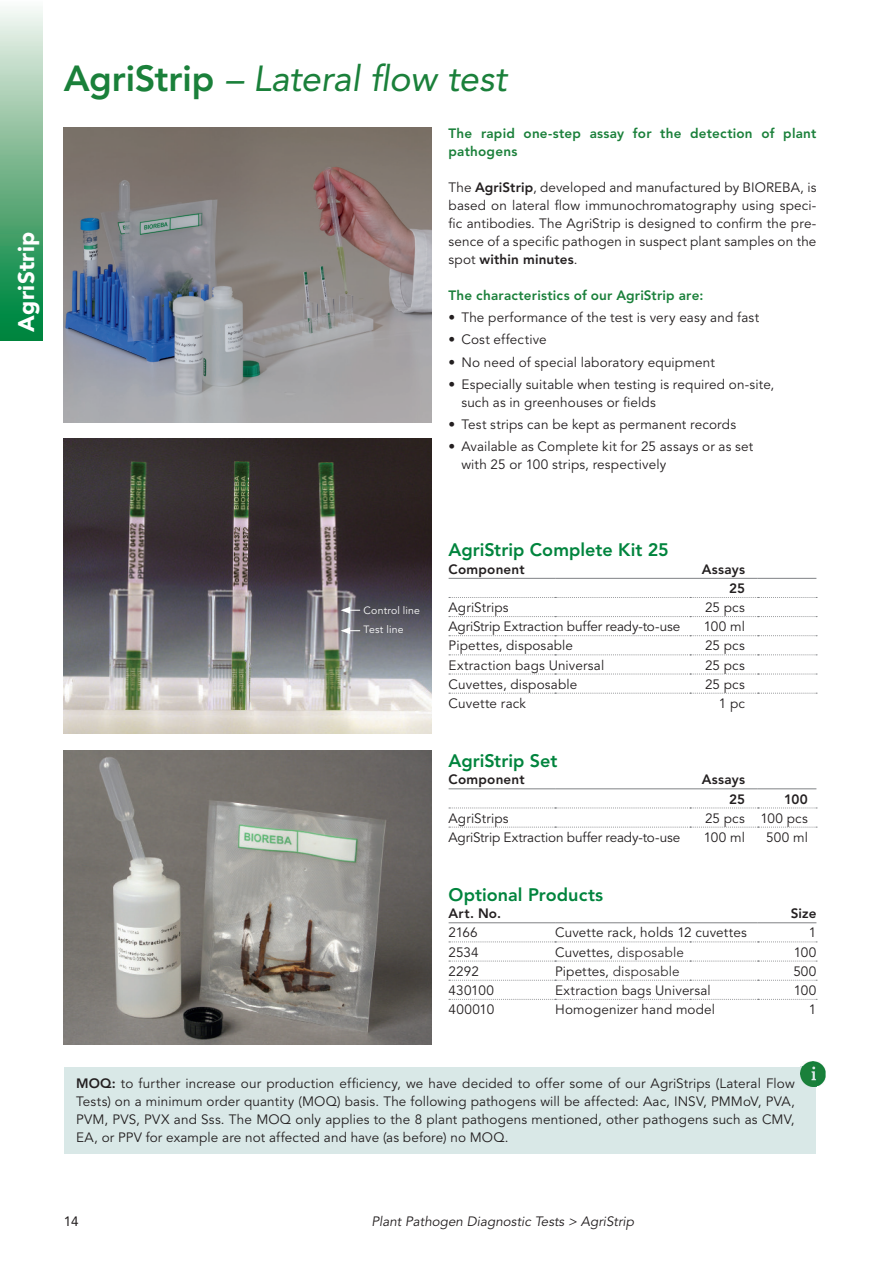
<style>
.page{position:relative;width:893px;height:1263px;background:#fff}
.page>*{position:absolute;margin:0;border:0;box-sizing:border-box;transform-origin:0 0}
.t1{font:italic 36px "Avenir LT Std";letter-spacing:-.01em;color:#1a803a}
.t2{font:900 22.5px "Avenir LT Std";letter-spacing:.015em;color:#fff}
.t3{font:800 18px "Avenir LT Std";color:#00843d}
.t4{font:13.5px/18px "Avenir LT Std";letter-spacing:.01em;color:#231f20;text-align:justify}
.t5{font:800 13.5px/18px "Avenir LT Std";letter-spacing:.015em;color:#1a803a}
.t6{font:13.5px "Avenir LT Std";letter-spacing:-.01em;color:#231f20}
.t7{font:800 13.5px/19.4px "Avenir LT Std";letter-spacing:.015em;color:#231f20;text-align:right}
.t8{font:italic 13.5px "Avenir LT Std";color:#231f20}
.t9{font:300 13.5px "Avenir LT Std";letter-spacing:.015em;color:#231f20}
.t10{font:13.5px "Avenir LT Std";color:#231f20}
.t11{font:10.5px/19.2px "Avenir LT Std";letter-spacing:.02em;color:#fff}
.s1{font-weight:800;font-style:normal}
.s2{font-weight:800}
.s3{font-weight:400}
</style>
<div class="page">
<hr style="left:449px;top:922px;width:106px;height:1px;background:#808285">
<hr style="left:555px;top:922px;width:135px;height:1px;background:#808285">
<hr style="left:690px;top:922px;width:68px;height:1px;background:#808285">
<hr style="left:758px;top:922px;width:58px;height:1px;background:#808285">
<svg style="left:449px;top:942px;width:368px;height:1px"></svg>
<svg style="left:449px;top:961px;width:368px;height:1px"></svg>
<svg style="left:449px;top:980px;width:368px;height:1px"></svg>
<svg style="left:449px;top:597px;width:368px;height:1px"></svg>
<svg style="left:449px;top:999px;width:368px;height:1px"></svg>
<svg style="left:449px;top:616px;width:368px;height:1px"></svg>
<svg style="left:449px;top:635px;width:368px;height:1px"></svg>
<svg style="left:449px;top:827px;width:368px;height:1px"></svg>
<svg style="left:449px;top:655px;width:368px;height:1px"></svg>
<svg style="left:449px;top:674px;width:368px;height:1px"></svg>
<svg style="left:449px;top:693px;width:368px;height:1px"></svg>
<svg style="left:449px;top:808px;width:368px;height:1px"></svg>
<hr style="left:449px;top:578px;width:106px;height:1px;background:#808285">
<hr style="left:555px;top:578px;width:135px;height:1px;background:#808285">
<hr style="left:690px;top:578px;width:68px;height:1px;background:#808285">
<hr style="left:758px;top:578px;width:58px;height:1px;background:#808285">
<hr style="left:449px;top:788px;width:106px;height:1px;background:#808285">
<hr style="left:555px;top:788px;width:135px;height:1px;background:#808285">
<hr style="left:690px;top:788px;width:68px;height:1px;background:#808285">
<hr style="left:758px;top:788px;width:58px;height:1px;background:#808285">
<div style="left:0;top:0;width:43px;height:340px;background:linear-gradient(to bottom,#f9f4ef,#007d31)"></div>
<div style="left:64px;top:1067px;width:752px;height:87px;background:#d9e8e7"></div>
<img style="left:801px;top:1061px;width:25px;height:25px">
<img style="left:801px;top:1067px;width:15px;height:19px">
<img style="left:64px;top:128px;width:368px;height:294px">
<img style="left:64px;top:750px;width:368px;height:295px">
<img style="left:64px;top:439px;width:368px;height:295px">
<svg style="left:341px;top:607px;width:19px;height:7px"></svg>
<svg style="left:341px;top:627px;width:19px;height:7px"></svg>
<h2 class="t2" style="left:13px;top:332px;width:101px;rotate:-90deg">AgriStrip</h2>
<h1 class="t1" style="left:64px;top:58px;width:444px"><span class="s1">AgriStrip</span> – Lateral flow test</h1>
<p class="t5" style="left:449px;top:124px;width:369px">The rapid one-step assay for the detection of plant pathogens</p>
<p class="t4" style="left:449px;top:178px;width:369px">The <span class="s2">AgriStrip</span>, developed and manufactured by BIOREBA, is based on lateral flow immunochromatography using speci&shy;fic antibodies. The AgriStrip is designed to confirm the pre&shy;sence of a specific pathogen in suspect plant samples on the spot <span class="s2">within minutes</span>.</p>
<p class="t5" style="left:449px;top:286px;width:256px">The characteristics of our AgriStrip are:</p>
<p class="t4" style="left:449px;top:309px;width:312px">• The performance of the test is very easy and fast</p>
<p class="t4" style="left:449px;top:331px;width:100px">• Cost effective</p>
<p class="t4" style="left:449px;top:353px;width:268px">• No need of special laboratory equipment</p>
<p class="t4" style="left:461px;top:375px;width:315px;text-indent:-13px">• Especially suitable when testing is required on-site, such as in greenhouses or fields</p>
<p class="t4" style="left:449px;top:416px;width:289px">• Test strips can be kept as permanent records</p>
<p class="t4" style="left:461px;top:438px;width:293px;text-indent:-13px">• Available as Complete kit for 25 assays or as set with 25 or 100 strips, respectively</p>
<p class="t11" style="left:364px;top:601px;width:58px">Control line<br>Test line</p>
<h3 class="t3" style="left:449px;top:539px;width:222px">AgriStrip Complete Kit 25</h3>
<p class="t7" style="left:449px;top:559px;width:78px">Component</p>
<p class="t7" style="left:702px;top:559px;width:45px">Assays<br>25</p>
<p class="t4" style="left:449px;top:599px;width:62px">AgriStrips</p>
<p class="t4" style="left:705px;top:599px;width:41px">25 pcs</p>
<p class="t6" style="left:449px;top:619px;width:233px">AgriStrip Extraction buffer ready-to-use</p>
<p class="t4" style="left:704px;top:618px;width:43px">100 ml</p>
<p class="t4" style="left:449px;top:637px;width:126px">Pipettes, disposable</p>
<p class="t4" style="left:705px;top:637px;width:41px">25 pcs</p>
<p class="t4" style="left:449px;top:656px;width:157px">Extraction bags Universal</p>
<p class="t4" style="left:705px;top:656px;width:41px">25 pcs</p>
<p class="t4" style="left:449px;top:675px;width:130px">Cuvettes, disposable</p>
<p class="t4" style="left:705px;top:675px;width:41px">25 pcs</p>
<p class="t4" style="left:449px;top:695px;width:79px">Cuvette rack</p>
<p class="t4" style="left:719px;top:695px;width:28px">1 pc</p>
<h3 class="t3" style="left:449px;top:750px;width:110px">AgriStrip Set</h3>
<p class="t7" style="left:449px;top:770px;width:78px">Component</p>
<p class="t7" style="left:702px;top:770px;width:45px">Assays<br>25</p>
<p class="t7" style="left:784px;top:789px;width:25px">100</p>
<p class="t4" style="left:449px;top:809px;width:62px">AgriStrips</p>
<p class="t4" style="left:705px;top:809px;width:104px">25 pcs 100 pcs</p>
<p class="t6" style="left:449px;top:829px;width:233px">AgriStrip Extraction buffer ready-to-use</p>
<p class="t4" style="left:704px;top:829px;width:43px">100 ml</p>
<p class="t4" style="left:766px;top:829px;width:43px">500 ml</p>
<h3 class="t3" style="left:449px;top:884px;width:156px">Optional Products</h3>
<p class="t7" style="left:449px;top:904px;width:54px">Art. No.</p>
<p class="t7" style="left:791px;top:904px;width:27px">Size</p>
<p class="t4" style="left:449px;top:924px;width:31px">2166</p>
<p class="t4" style="left:555px;top:924px;width:193px">Cuvette rack, holds 12 cuvettes</p>
<p class="t4" style="left:809px;top:924px;width:9px">1</p>
<p class="t4" style="left:449px;top:943px;width:32px">2534</p>
<p class="t9" style="left:555px;top:944px;width:130px"><span class="s3">Cuvettes,</span> disposable</p>
<p class="t4" style="left:794px;top:943px;width:24px">100</p>
<p class="t4" style="left:449px;top:962px;width:32px">2292</p>
<p class="t9" style="left:555px;top:963px;width:126px"><span class="s3">Pipettes,</span> disposable</p>
<p class="t4" style="left:793px;top:962px;width:25px">500</p>
<p class="t4" style="left:449px;top:981px;width:47px">430100</p>
<p class="t4" style="left:555px;top:981px;width:157px">Extraction bags Universal</p>
<p class="t4" style="left:794px;top:981px;width:24px">100</p>
<p class="t4" style="left:449px;top:1001px;width:47px">400010</p>
<p class="t4" style="left:555px;top:1001px;width:162px">Homogenizer hand model</p>
<p class="t4" style="left:809px;top:1001px;width:9px">1</p>
<p class="t4" style="left:76px;top:1074px;width:720px"><span class="s2">MOQ:</span> to further increase our production efficiency, we have decided to offer some of our AgriStrips (Lateral Flow Tests) on a minimum order quantity (MOQ) basis. The following pathogens will be affected: Aac, INSV, PMMoV, PVA, PVM, PVS, PVX and Sss. The MOQ only applies to the 8 plant pathogens mentioned, other pathogens such as CMV, EA, or PPV for example are not affected and have (as before) no MOQ.</p>
<p class="t10" style="left:64px;top:1214px;width:17px">14</p>
<p class="t8" style="left:371px;top:1214px;width:264px">Plant Pathogen Diagnostic Tests &gt; AgriStrip</p>
</div>
